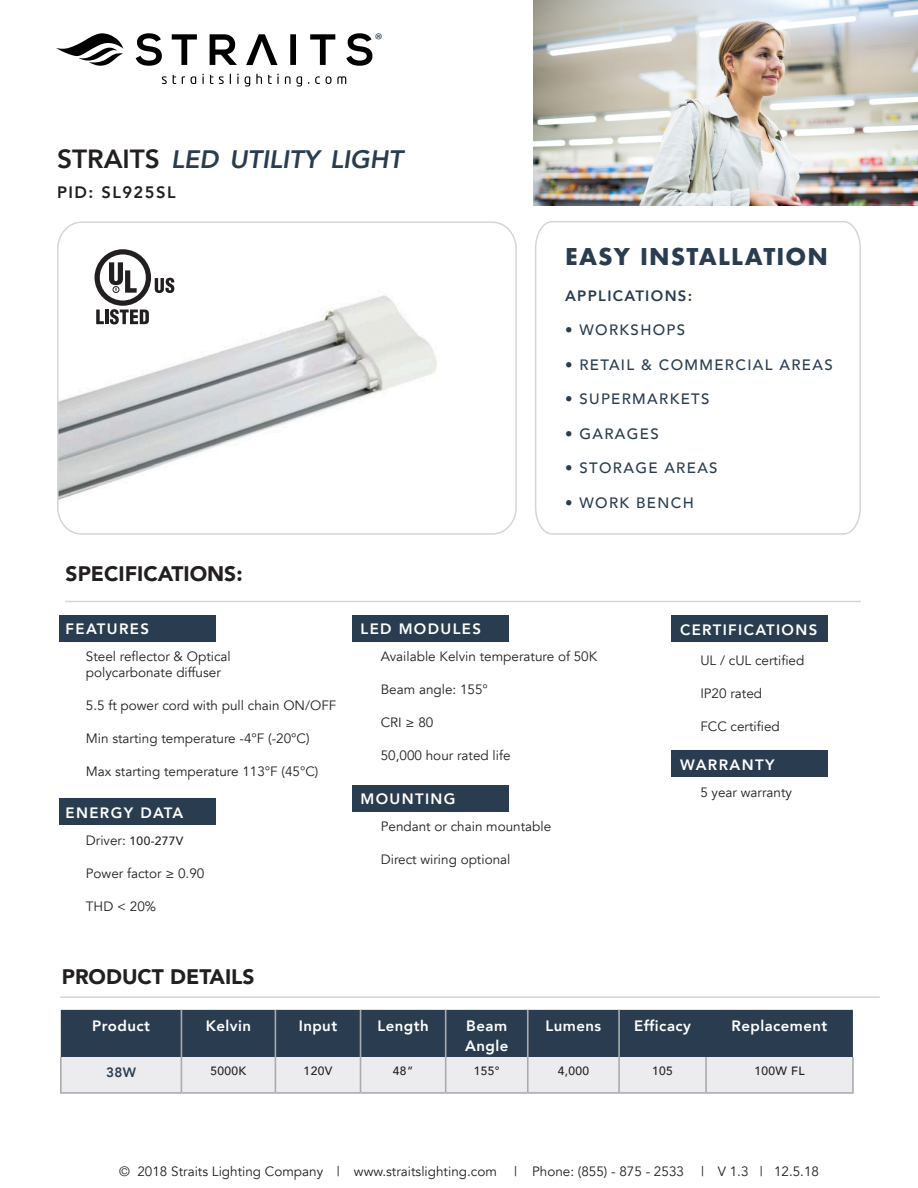
<style>
.page{position:relative;width:918px;height:1188px;background:#fff}
.page>*{position:absolute;margin:0;border:0;box-sizing:border-box;transform-origin:0 0}
.Paragraph_Style_1{font:italic 800 25.2px "Avenir";color:#2a3d50}
.subhead{font:700 22.5px "Futura";letter-spacing:.05em;color:#2a3d50}
.t1{font:900 21px "Avenir";color:#231f20}
.t2{font:18.45px "Myriad Pro";color:#2c3e50}
.subhead-2{font:800 16.5px "Avenir";letter-spacing:.09em;color:#231f20}
.subhead-3{font:500 15px "Avenir";letter-spacing:.09em;color:#2a3d50}
.subhead-4{font:800 15px "Avenir";letter-spacing:.09em;color:#fff}
.chart_text{font:800 15px/19.4px "Avenir";letter-spacing:.03em;color:#fff}
.subhead-5{font:800 15px "Avenir";letter-spacing:.09em;color:#2a3d50}
.t3{font:13.5px/16.5px "Avenir";color:#231f20}
.chart_text-2{font:800 13.5px "Avenir";color:#2a3d50}
.chart_text-3{font:500 12px "Avenir";letter-spacing:.03em;color:#231f20}
.s1{font-style:normal;font-size:26.25px;color:#231f20}
.s2{font-weight:400;font-size:13.5px}
</style>
<div class="page">
<div style="left:59px;top:615px;width:157px;height:27px;background:#2a3d50"></div>
<div style="left:59px;top:799px;width:157px;height:26px;background:#2a3d50"></div>
<div style="left:353px;top:615px;width:156px;height:27px;background:#2a3d50"></div>
<div style="left:672px;top:615px;width:156px;height:27px;background:#2a3d50"></div>
<div style="left:672px;top:751px;width:156px;height:26px;background:#2a3d50"></div>
<div style="left:353px;top:785px;width:156px;height:26px;background:#2a3d50"></div>
<svg style="left:57px;top:221px;width:460px;height:314px"></svg>
<svg style="left:535px;top:221px;width:326px;height:314px"></svg>
<hr style="left:65px;top:601px;width:796px;height:1px;background:#d4d5d5">
<svg style="left:162px;top:74px;width:184px;height:13px"></svg>
<svg style="left:136px;top:33px;width:236px;height:33px"></svg>
<svg style="left:56px;top:33px;width:67px;height:33px"></svg>
<hr style="left:60px;top:996px;width:820px;height:2px;background:#d4d5d5">
<svg style="left:61px;top:1010px;width:792px;height:82px;background:#7c8793"></svg>
<hr style="left:181px;top:1010px;width:1px;height:47px;background:#aaabaf">
<hr style="left:275px;top:1010px;width:1px;height:47px;background:#aaabaf">
<hr style="left:360px;top:1010px;width:1px;height:47px;background:#aaabaf">
<hr style="left:445px;top:1010px;width:1px;height:47px;background:#aaabaf">
<hr style="left:527px;top:1010px;width:2px;height:47px;background:#aaabaf">
<hr style="left:618px;top:1010px;width:2px;height:47px;background:#aaabaf">
<hr style="left:60px;top:1057px;width:2px;height:35px;background:#aaabaf">
<hr style="left:181px;top:1057px;width:1px;height:35px;background:#aaabaf">
<hr style="left:275px;top:1057px;width:1px;height:35px;background:#aaabaf">
<hr style="left:360px;top:1057px;width:1px;height:35px;background:#aaabaf">
<hr style="left:445px;top:1057px;width:1px;height:35px;background:#aaabaf">
<hr style="left:527px;top:1057px;width:2px;height:35px;background:#aaabaf">
<hr style="left:618px;top:1057px;width:2px;height:35px;background:#aaabaf">
<hr style="left:705px;top:1057px;width:2px;height:35px;background:#aaabaf">
<hr style="left:852px;top:1057px;width:2px;height:35px;background:#aaabaf">
<hr style="left:60px;top:1092px;width:121px;height:2px;background:#aaabaf">
<hr style="left:181px;top:1092px;width:94px;height:2px;background:#aaabaf">
<hr style="left:275px;top:1092px;width:86px;height:2px;background:#aaabaf">
<hr style="left:361px;top:1092px;width:85px;height:2px;background:#aaabaf">
<hr style="left:446px;top:1092px;width:82px;height:2px;background:#aaabaf">
<hr style="left:528px;top:1092px;width:91px;height:2px;background:#aaabaf">
<hr style="left:619px;top:1092px;width:87px;height:2px;background:#aaabaf">
<hr style="left:706px;top:1092px;width:148px;height:2px;background:#aaabaf">
<svg style="left:96px;top:310px;width:8px;height:14px"></svg>
<hr style="left:105px;top:310px;width:4px;height:14px;background:#231f20">
<svg style="left:110px;top:309px;width:39px;height:16px"></svg>
<svg style="left:155px;top:278px;width:19px;height:15px"></svg>
<div style="left:95px;top:249px;width:56px;height:57px;background:#231f20;border-radius:50%"></div>
<div style="left:100px;top:254px;width:46px;height:47px;background:#fff;border-radius:50%"></div>
<svg style="left:109px;top:262px;width:28px;height:31px"></svg>
<div style="left:113px;top:286px;width:6px;height:7px;border:1px solid #231f20;border-radius:50%"></div>
<img style="left:534px;top:0;width:384px;height:205px">
<p class="t2" style="left:375px;top:29px;width:9px">®</p>
<p class="Paragraph_Style_1" style="left:57px;top:144px;width:347px"><span class="s1">STRAITS</span> led utility light</p>
<p class="subhead-2" style="left:57px;top:179px;width:120px">PID: SL925SL</p>
<p class="t1" style="left:66px;top:556px;width:178px">SPECIFICATIONS:</p>
<p class="subhead" style="left:565px;top:240px;width:264px">EASY INSTALLATION</p>
<p class="subhead-5" style="left:565px;top:284px;width:129px">APPLICATIONS:</p>
<p class="subhead-3" style="left:565px;top:317px;width:122px">• WORKSHOPS</p>
<p class="subhead-3" style="left:565px;top:352px;width:269px">• RETAIL &amp; COMMERCIAL AREAS</p>
<p class="subhead-3" style="left:565px;top:386px;width:146px">• SUPERMARKETS</p>
<p class="subhead-3" style="left:565px;top:421px;width:95px">• GARAGES</p>
<p class="subhead-3" style="left:565px;top:455px;width:154px">• STORAGE AREAS</p>
<p class="subhead-3" style="left:565px;top:490px;width:130px">• WORK BENCH</p>
<p class="subhead-4" style="left:66px;top:617px;width:85px">FEATURES</p>
<p class="t3" style="left:86px;top:648px;width:146px">Steel reflector &amp; Optical polycarbonate diffuser</p>
<p class="t3" style="left:86px;top:698px;width:252px">5.5 ft power cord with pull chain ON/OFF</p>
<p class="t3" style="left:86px;top:731px;width:225px">Min starting temperature -4°F (-20°C)</p>
<p class="t3" style="left:86px;top:764px;width:234px">Max starting temperature 113°F (45°C)</p>
<p class="subhead-4" style="left:66px;top:801px;width:119px">ENERGY DATA</p>
<p class="chart_text-3" style="left:86px;top:831px;width:99px"><span class="s2">Driver:</span> 100-277V</p>
<p class="t3" style="left:86px;top:866px;width:120px">Power factor ≥ 0.90</p>
<p class="t3" style="left:86px;top:899px;width:72px">THD &lt; 20%</p>
<p class="subhead-4" style="left:361px;top:618px;width:122px">LED MODULES</p>
<p class="t3" style="left:381px;top:649px;width:218px">Available Kelvin temperature of 50K</p>
<p class="t3" style="left:381px;top:682px;width:109px">Beam angle: 155°</p>
<p class="t3" style="left:381px;top:715px;width:54px">CRI ≥ 80</p>
<p class="t3" style="left:381px;top:748px;width:131px">50,000 hour rated life</p>
<p class="subhead-4" style="left:361px;top:787px;width:96px">MOUNTING</p>
<p class="t3" style="left:381px;top:818px;width:172px">Pendant or chain mountable</p>
<p class="t3" style="left:381px;top:851px;width:131px">Direct wiring optional</p>
<p class="subhead-4" style="left:680px;top:618px;width:139px">CERTIFICATIONS</p>
<p class="t3" style="left:700px;top:652px;width:106px">UL / cUL certified</p>
<p class="t3" style="left:700px;top:685px;width:63px">IP20 rated</p>
<p class="t3" style="left:700px;top:718px;width:81px">FCC certified</p>
<p class="subhead-4" style="left:680px;top:753px;width:96px">WARRANTY</p>
<p class="t3" style="left:700px;top:784px;width:93px">5 year warranty</p>
<p class="t1" style="left:62px;top:959px;width:194px">PRODUCT DETAILS</p>
<p class="chart_text" style="left:92px;top:1016px;width:59px">Product</p>
<p class="chart_text" style="left:206px;top:1016px;width:47px">Kelvin</p>
<p class="chart_text" style="left:299px;top:1016px;width:40px">Input</p>
<p class="chart_text" style="left:378px;top:1016px;width:53px">Length</p>
<p class="chart_text" style="left:465px;top:1016px;width:45px">Beam<br>Angle</p>
<p class="chart_text" style="left:546px;top:1016px;width:57px">Lumens</p>
<p class="chart_text" style="left:634px;top:1016px;width:58px">Efficacy</p>
<p class="chart_text" style="left:732px;top:1016px;width:97px">Replacement</p>
<p class="chart_text-2" style="left:106px;top:1062px;width:32px">38W</p>
<p class="chart_text-3" style="left:210px;top:1061px;width:37px">5000K</p>
<p class="chart_text-3" style="left:304px;top:1061px;width:30px">120V</p>
<p class="chart_text-3" style="left:393px;top:1061px;width:22px">48”</p>
<p class="chart_text-3" style="left:474px;top:1061px;width:27px">155°</p>
<p class="chart_text-3" style="left:558px;top:1061px;width:33px">4,000</p>
<p class="chart_text-3" style="left:652px;top:1061px;width:22px">105</p>
<p class="chart_text-3" style="left:754px;top:1061px;width:52px">100W FL</p>
<p class="t3" style="left:119px;top:1164px;width:379px">© 2018 Straits Lighting Company | www.straitslighting.com</p>
<p class="t3" style="left:514px;top:1164px;width:171px">| Phone: (855) - 875 - 2533</p>
<p class="t3" style="left:701px;top:1164px;width:119px">| V 1.3 | 12.5.18</p>
</div>
